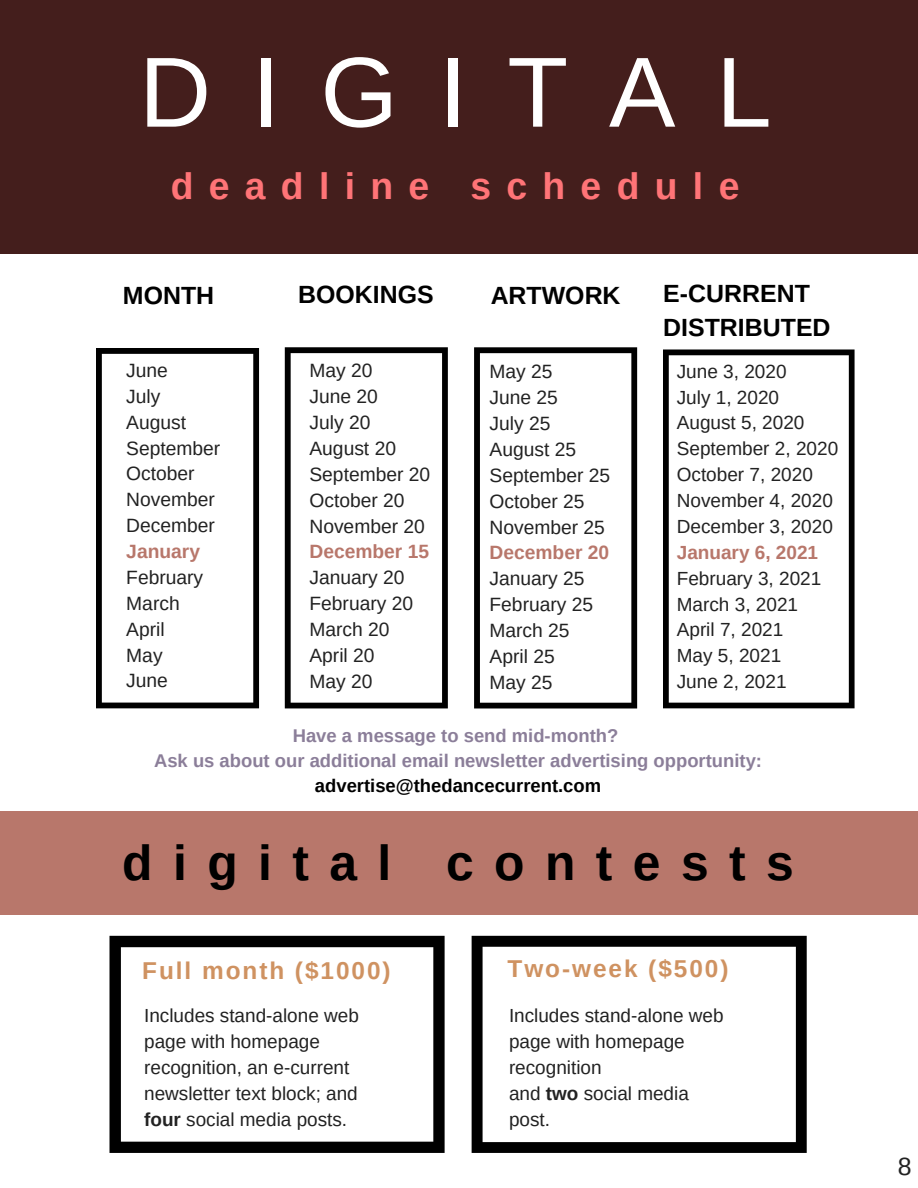
<style>
.page{position:relative;width:918px;height:1188px;background:#fff}
.page>*{position:absolute;margin:0;border:0;box-sizing:border-box;transform-origin:0 0}
.t1{font:99.6px "Arimo";letter-spacing:.41em;color:#fff}
.t2{font:700 49.8px "Arimo";letter-spacing:.41em;color:#000}
.t3{font:700 37.35px "Arimo";letter-spacing:.41em;color:#ff7477}
.t4{font:700 24.9px/33.8px "Arimo";color:#000}
.t5{font:24.9px "Arimo";color:#222}
.t6{font:700 24.3px "Arimo";letter-spacing:.08em;color:#cf9261}
.t7{font:19.2px/25.8px "Arimo";color:#222}
.t8{font:700 19.2px "Arimo";color:#b8776b}
.t9{font:19.05px/25.8px "Arimo";color:#222}
.t10{font:700 19.05px "Arimo";color:#b8776b}
.t11{font:18.9px/25.8px "Arimo";color:#222}
.t12{font:700 18.45px/24.8px "Arimo";color:#8b7e99;text-align:center}
.t13{font:700 18.45px "Arimo";color:#000}
.s1{font-weight:700}
</style>
<div class="page">
<svg style="left:474px;top:347px;width:163px;height:361px"></svg>
<div style="left:0;top:0;width:918px;height:254px;background:#441e1c"></div>
<div style="left:0;top:811px;width:918px;height:104px;background:#b8776b"></div>
<svg style="left:96px;top:348px;width:163px;height:360px"></svg>
<svg style="left:285px;top:347px;width:163px;height:361px"></svg>
<svg style="left:663px;top:349px;width:192px;height:359px"></svg>
<svg style="left:110px;top:936px;width:335px;height:217px"></svg>
<svg style="left:472px;top:936px;width:335px;height:217px"></svg>
<h1 class="t1" style="left:139px;top:37px;width:634px">DIGITAL</h1>
<h3 class="t3" style="left:171px;top:165px;width:570px">deadline schedule</h3>
<p class="t4" style="left:123px;top:279px;width:93px">MONTH</p>
<p class="t4" style="left:298px;top:278px;width:137px">BOOKINGS</p>
<p class="t4" style="left:491px;top:279px;width:131px">ARTWORK</p>
<p class="t4" style="left:663px;top:276px;width:169px">E-CURRENT<br>DISTRIBUTED</p>
<p class="t7" style="left:126px;top:357px;width:96px">June<br>July<br>August<br>September<br>October<br>November<br>December</p>
<p class="t8" style="left:126px;top:541px;width:75px">January</p>
<p class="t7" style="left:126px;top:564px;width:78px">February<br>March<br>April<br>May<br>June</p>
<p class="t7" style="left:309px;top:358px;width:122px">May 20<br>June 20<br>July 20<br>August 20<br>September 20<br>October 20<br>November 20</p>
<p class="t8" style="left:309px;top:541px;width:121px">December 15</p>
<p class="t7" style="left:309px;top:565px;width:105px">January 20<br>February 20<br>March 20<br>April 20<br>May 20</p>
<p class="t9" style="left:677px;top:358px;width:163px">June 3, 2020<br>July 1, 2020<br>August 5, 2020<br>September 2, 2020<br>October 7, 2020<br>November 4, 2020<br>December 3, 2020</p>
<p class="t10" style="left:677px;top:542px;width:143px">January 6, 2021</p>
<p class="t9" style="left:677px;top:565px;width:146px">February 3, 2021<br>March 3, 2021<br>April 7, 2021<br>May 5, 2021<br>June 2, 2021</p>
<p class="t7" style="left:490px;top:359px;width:122px">May 25<br>June 25<br>July 25<br>August 25<br>September 25<br>October 25<br>November 25</p>
<p class="t8" style="left:490px;top:542px;width:121px">December 20</p>
<p class="t7" style="left:490px;top:566px;width:105px">January 25<br>February 25<br>March 25<br>April 25<br>May 25</p>
<p class="t12" style="left:154px;top:724px;width:610px">Have a message to send mid-month?<br>Ask us about our additional email newsletter advertising opportunity:</p>
<p class="t13" style="left:315px;top:775px;width:288px">advertise@thedancecurrent.com</p>
<h2 class="t2" style="left:122px;top:835px;width:673px">digital contests</h2>
<p class="t6" style="left:142px;top:957px;width:250px">Full month ($1000)</p>
<p class="t11" style="left:144px;top:1003px;width:216px">Includes stand-alone web page with homepage recognition, an e-current newsletter text block; and <span class="s1">four</span> social media posts.</p>
<p class="t6" style="left:508px;top:955px;width:222px">Two-week ($500)</p>
<p class="t11" style="left:509px;top:1003px;width:216px">Includes stand-alone web page with homepage recognition<br>and <span class="s1">two</span> social media post.</p>
<p class="t5" style="left:898px;top:1153px;width:15px">8</p>
</div>
